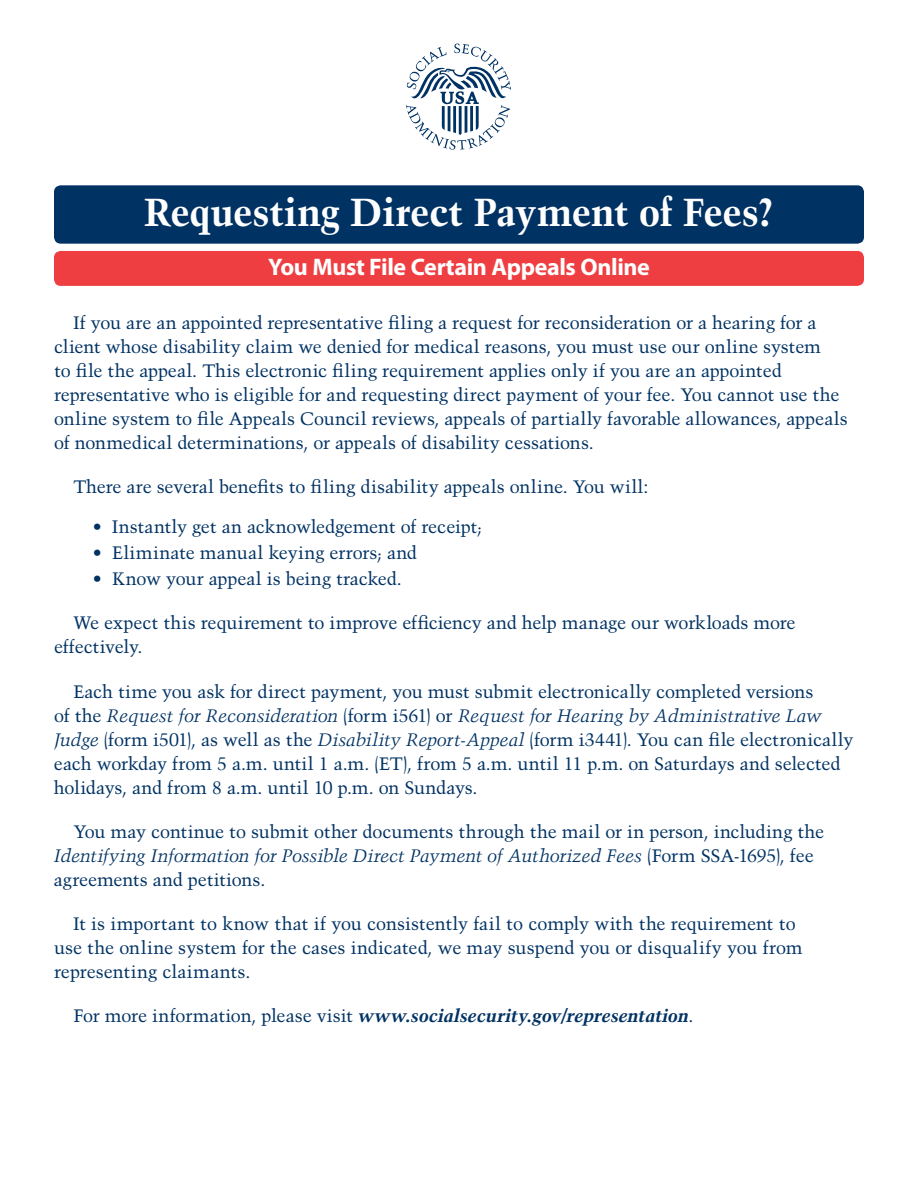
<style>
.page{position:relative;width:918px;height:1188px;background:#fff}
.page>*{position:absolute;margin:0;border:0;box-sizing:border-box;transform-origin:0 0}
.t1{font:700 39px "Trump Mediaeval";letter-spacing:-.015em;color:#fff}
.t2{font:700 24px "Myriad Pro";letter-spacing:-.015em;color:#fff}
.Paragraph{font:18px/24px "Trump Mediaeval";letter-spacing:-.005em;color:#003263}
.t3{font:italic 700 18px "Trump Mediaeval";letter-spacing:-.005em;color:#003263}
.s1{font-style:italic}
.s2{font-weight:400;font-style:normal}
</style>
<div class="page">
<div style="left:54px;top:251px;width:810px;height:35px;background:#ef3e42;border-radius:7px"></div>
<div style="left:54px;top:185px;width:810px;height:59px;background:#003263;border-radius:7px"></div>
<svg style="left:406px;top:44px;width:105px;height:106px"></svg>
<p class="t1" style="left:144px;top:188px;width:632px">Requesting Direct Payment of Fees?</p>
<p class="t2" style="left:268px;top:252px;width:383px">You Must File Certain Appeals Online</p>
<p class="Paragraph" style="left:54px;top:310px;width:795px;text-indent:19px">If you are an appointed representative filing a request for reconsideration or a hearing for a client whose disability claim we denied for medical reasons, you must use our online system<br>to file the appeal. This electronic filing requirement applies only if you are an appointed representative who is eligible for and requesting direct payment of your fee. You cannot use the online system to file Appeals Council reviews, appeals of partially favorable allowances, appeals of nonmedical determinations, or appeals of disability cessations.</p>
<p class="Paragraph" style="left:73px;top:474px;width:577px">There are several benefits to filing disability appeals online. You will:</p>
<p class="Paragraph" style="left:93px;top:514px;width:391px">• Instantly get an acknowledgement of receipt;</p>
<p class="Paragraph" style="left:93px;top:540px;width:326px">• Eliminate manual keying errors; and</p>
<p class="Paragraph" style="left:93px;top:567px;width:311px">• Know your appeal is being tracked.</p>
<p class="Paragraph" style="left:54px;top:611px;width:743px;text-indent:19px">We expect this requirement to improve efficiency and help manage our workloads more effectively.</p>
<p class="Paragraph" style="left:54px;top:679px;width:801px;text-indent:19px">Each time you ask for direct payment, you must submit electronically completed versions<br>of the <span class="s1">Request for Reconsideration</span> (form i561) or <span class="s1">Request for Hearing by Administrative Law Judge</span> (form i501), as well as the <span class="s1">Disability Report-Appeal</span> (form i3441). You can file electronically each workday from 5 a.m. until 1 a.m. (ET), from 5 a.m. until 11 p.m. on Saturdays and selected holidays, and from 8 a.m. until 10 p.m. on Sundays.</p>
<p class="Paragraph" style="left:54px;top:819px;width:772px;text-indent:19px">You may continue to submit other documents through the mail or in person, including the<br><span class="s1">Identifying Information for Possible Direct Payment of Authorized Fees</span> (Form SSA-1695), fee agreements and petitions.</p>
<p class="Paragraph" style="left:54px;top:911px;width:750px;text-indent:19px">It is important to know that if you consistently fail to comply with the requirement to use the online system for the cases indicated, we may suspend you or disqualify you from representing claimants.</p>
<p class="t3" style="left:73px;top:1005px;width:622px"><span class="s2">For more information, please visit</span> www.socialsecurity.gov/representation<span class="s2">.</span></p>
</div>
